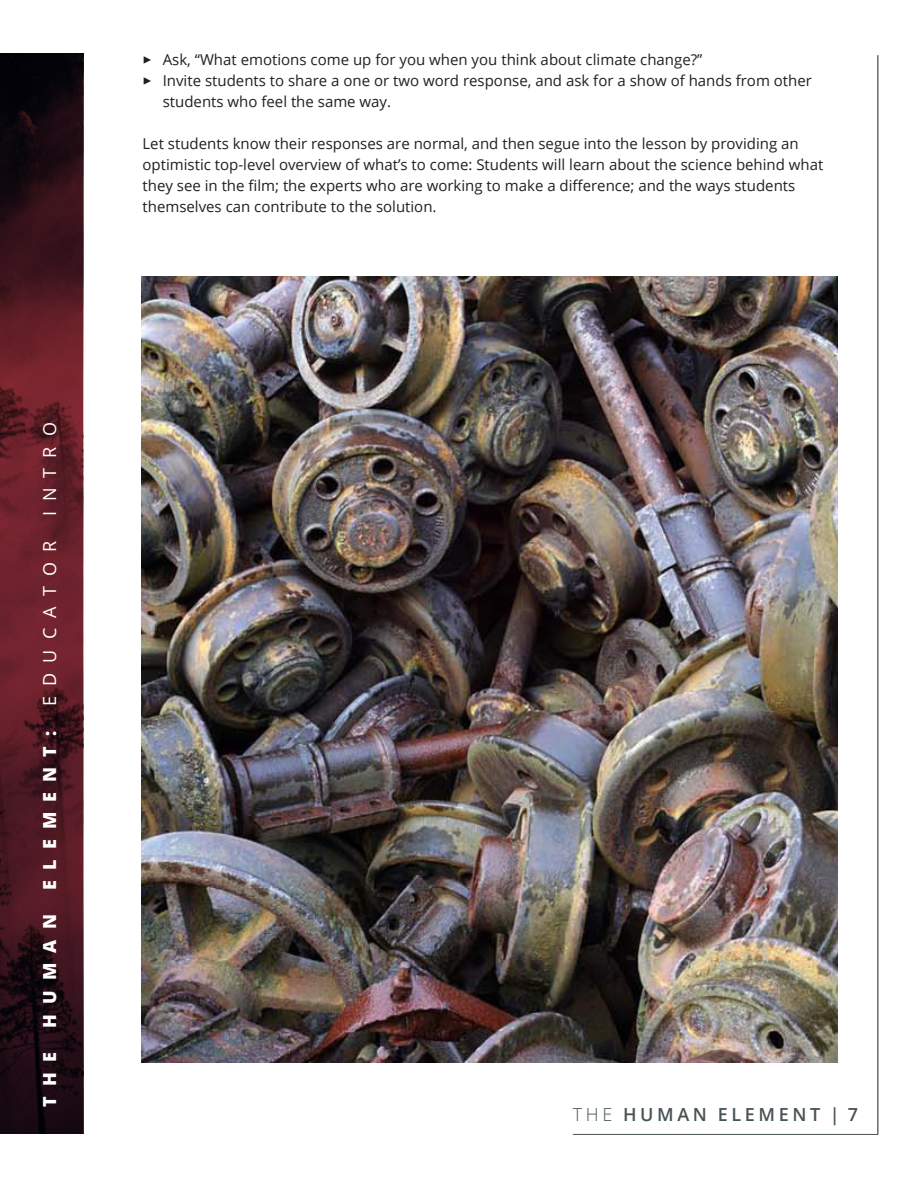
<style>
.page{position:relative;width:918px;height:1188px;background:#fff}
.page>*{position:absolute;margin:0;border:0;box-sizing:border-box;transform-origin:0 0}
.t1{font:600 18px "Open Sans";letter-spacing:.2em;color:#495254}
.t2{font:800 18px "Open Sans";letter-spacing:.56em;color:#fff}
.t3{font:18px "Open Sans";letter-spacing:.56em;color:#fff}
.body{font:15px/21px "Open Sans";color:#231f20}
.s1{font-weight:300}
</style>
<div class="page">
<hr style="left:878px;top:55px;width:1px;height:1079px;background:#231f20">
<hr style="left:573px;top:1134px;width:305px;height:1px;background:#495254">
<img style="left:0;top:54px;width:83px;height:1080px">
<img style="left:142px;top:276px;width:696px;height:787px">
<p class="t3" style="left:37px;top:516px;width:96px;rotate:-90deg">INTRO</p>
<p class="t3" style="left:37px;top:706px;width:166px;rotate:-90deg">EDUCATOR</p>
<p class="t2" style="left:36px;top:890px;width:160px;rotate:-90deg">ELEMENT:</p>
<p class="t2" style="left:36px;top:1028px;width:115px;rotate:-90deg">HUMAN</p>
<p class="t2" style="left:36px;top:1107px;width:56px;rotate:-90deg">THE</p>
<p class="body" style="left:142px;top:49px;width:562px">✓ Ask, “What emotions come up for you when you think about climate change?”</p>
<p class="body" style="left:163px;top:70px;width:651px;text-indent:-20px">✓ Invite students to share a one or two word response, and ask for a show of hands from other students who feel the same way.</p>
<p class="body" style="left:142px;top:132px;width:682px">Let students know their responses are normal, and then segue into the lesson by providing an optimistic top-level overview of what’s to come: Students will learn about the science behind what they see in the film; the experts who are working to make a difference; and the ways students themselves can contribute to the solution.</p>
<p class="t1" style="left:573px;top:1102px;width:287px"><span class="s1">THE</span> HUMAN ELEMENT | 7</p>
</div>
